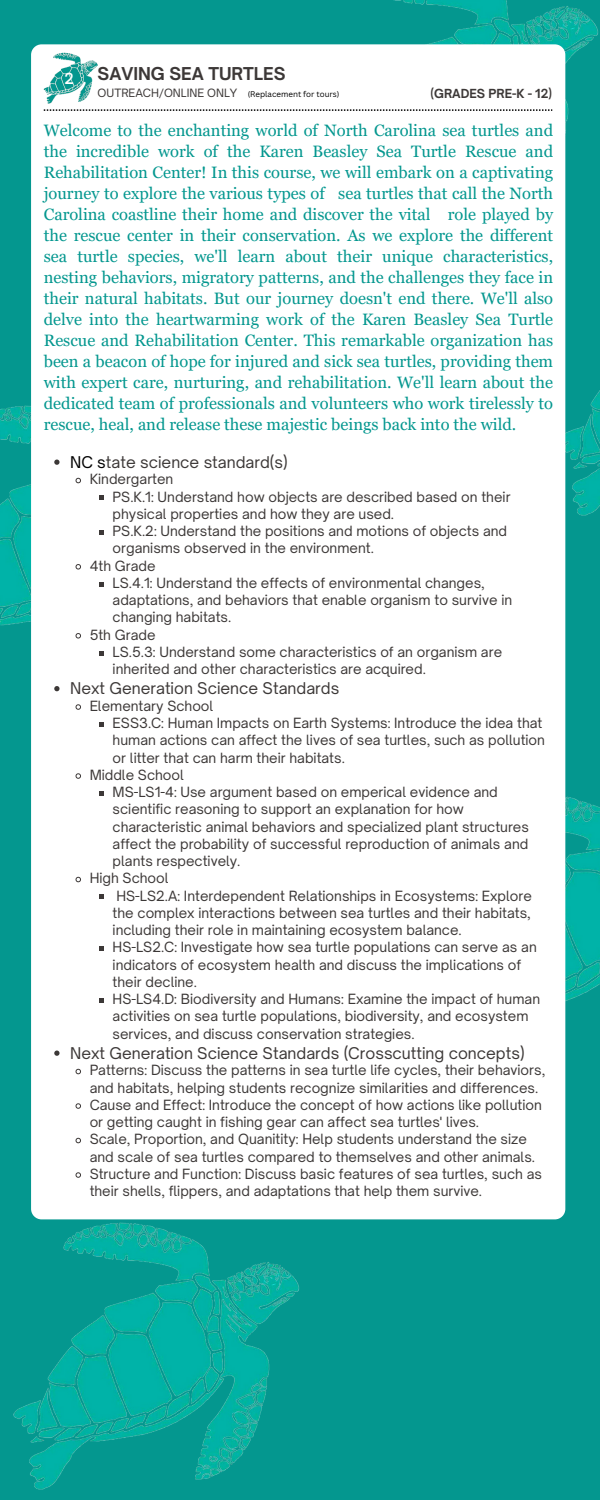
<style>
.page{position:relative;width:600px;height:1500px;background:#04978f}
.page>*{position:absolute;margin:0;border:0;box-sizing:border-box;transform-origin:0 0}
.t1{font:700 17px "Open Sauce One";color:#3c3837}
.t2{font:16.5px/21px "Georgia Pro";color:#04978f;text-align:justify}
.t3{font:15.5px "Open Sauce One";color:#3c3837}
.t4{font:600 14.7px "Open Sauce One";color:#fff}
.t5{font:13.5px/17.2px "Open Sauce One";color:#3c3837}
.t6{font:700 12px "Open Sauce One";color:#3c3837}
.t7{font:11px "Open Sauce One";color:#3c3837}
.t8{font:8px "Canva Sans";color:#000}
.s1{color:#000}
</style>
<div class="page">
<img style="left:565px;top:245px;width:35px;height:272px">
<img style="left:0;top:405px;width:31px;height:221px">
<img style="left:565px;top:789px;width:35px;height:271px">
<img style="left:393px;top:0;width:206px;height:235px">
<img style="left:13px;top:1219px;width:287px;height:271px">
<div style="left:31px;top:44px;width:534px;height:1175px;background:#fff;border-radius:10px"></div>
<svg style="left:54px;top:460px;width:6px;height:5px"></svg>
<svg style="left:75px;top:477px;width:6px;height:7px"></svg>
<svg style="left:99px;top:496px;width:5px;height:4px"></svg>
<svg style="left:99px;top:530px;width:5px;height:5px"></svg>
<svg style="left:75px;top:564px;width:6px;height:6px"></svg>
<svg style="left:99px;top:582px;width:5px;height:4px"></svg>
<svg style="left:75px;top:633px;width:6px;height:6px"></svg>
<svg style="left:99px;top:651px;width:5px;height:4px"></svg>
<svg style="left:54px;top:686px;width:6px;height:5px"></svg>
<svg style="left:75px;top:704px;width:6px;height:6px"></svg>
<svg style="left:99px;top:722px;width:5px;height:5px"></svg>
<svg style="left:75px;top:773px;width:6px;height:6px"></svg>
<svg style="left:99px;top:791px;width:5px;height:5px"></svg>
<svg style="left:75px;top:876px;width:6px;height:7px"></svg>
<svg style="left:99px;top:895px;width:5px;height:4px"></svg>
<svg style="left:99px;top:946px;width:5px;height:5px"></svg>
<svg style="left:99px;top:998px;width:5px;height:5px"></svg>
<svg style="left:54px;top:1051px;width:6px;height:5px"></svg>
<svg style="left:75px;top:1068px;width:6px;height:7px"></svg>
<svg style="left:75px;top:1103px;width:6px;height:6px"></svg>
<svg style="left:75px;top:1137px;width:6px;height:7px"></svg>
<svg style="left:75px;top:1172px;width:6px;height:6px"></svg>
<img style="left:44px;top:53px;width:54px;height:51px">
<svg style="left:44px;top:109px;width:508px;height:2px"></svg>
<p class="t4" style="left:64px;top:70px;width:11px">2</p>
<p class="t1" style="left:98px;top:63px;width:189px">SAVING SEA TURTLES</p>
<p class="t7" style="left:98px;top:86px;width:141px">OUTREACH/ONLINE ONLY</p>
<p class="t8" style="left:248px;top:88px;width:93px">(Replacement for tours)</p>
<p class="t6" style="left:431px;top:86px;width:123px">(GRADES PRE-K - 12)</p>
<p class="t2" style="left:44px;top:119px;width:511px">Welcome to the enchanting world of North Carolina sea turtles and the incredible work of the Karen Beasley Sea Turtle Rescue and Rehabilitation Center! In this course, we will embark on a captivating journey to explore the various types of sea turtles that call the North Carolina coastline their home and discover the vital role played by the rescue center in their conservation. As we explore the different sea turtle species, we'll learn about their unique characteristics, nesting behaviors, migratory patterns, and the challenges they face in their natural habitats. But our journey doesn't end there. We'll also delve into the heartwarming work of the Karen Beasley Sea Turtle Rescue and Rehabilitation Center. This remarkable organization has been a beacon of hope for injured and sick sea turtles, providing them with expert care, nurturing, and rehabilitation. We'll learn about the dedicated team of professionals and volunteers who work tirelessly to rescue, heal, and release these majestic beings back into the wild.</p>
<p class="t3" style="left:70px;top:452px;width:219px"><span class="s1">NC s</span>tate science standard(s)</p>
<p class="t5" style="left:90px;top:471px;width:85px">Kindergarten</p>
<p class="t5" style="left:113px;top:488px;width:399px">PS.K.1: Understand how objects are described based on their physical properties and how they are used.</p>
<p class="t5" style="left:113px;top:522px;width:396px">PS.K.2: Understand the positions and motions of objects and organisms observed in the environment.</p>
<p class="t5" style="left:90px;top:557px;width:67px">4th Grade</p>
<p class="t5" style="left:113px;top:574px;width:401px">LS.4.1: Understand the effects of environmental changes, adaptations, and behaviors that enable organism to survive in changing habitats.</p>
<p class="t5" style="left:90px;top:626px;width:67px">5th Grade</p>
<p class="t5" style="left:113px;top:643px;width:391px">LS.5.3: Understand some characteristics of an organism are inherited and other characteristics are acquired.</p>
<p class="t3" style="left:70px;top:679px;width:271px">Next Generation Science Standards</p>
<p class="t5" style="left:90px;top:697px;width:125px">Elementary School</p>
<p class="t5" style="left:113px;top:714px;width:434px">ESS3.C: Human Impacts on Earth Systems: Introduce the idea that human actions can affect the lives of sea turtles, such as pollution or litter that can harm their habitats.</p>
<p class="t5" style="left:90px;top:766px;width:96px">Middle School</p>
<p class="t5" style="left:113px;top:783px;width:418px">MS-LS1-4: Use argument based on emperical evidence and scientific reasoning to support an explanation for how characteristic animal behaviors and specialized plant structures affect the probability of successful reproduction of animals and plants respectively.</p>
<p class="t5" style="left:90px;top:870px;width:80px">High School</p>
<p class="t5" style="left:113px;top:887px;width:421px;text-align:justify">HS-LS2.A: Interdependent Relationships in Ecosystems: Explore the complex interactions between sea turtles and their habitats, including their role in maintaining ecosystem balance.</p>
<p class="t5" style="left:113px;top:939px;width:426px">HS-LS2.C: Investigate how sea turtle populations can serve as an indicators of ecosystem health and discuss the implications of their decline.</p>
<p class="t5" style="left:113px;top:990px;width:429px">HS-LS4.D: Biodiversity and Humans: Examine the impact of human activities on sea turtle populations, biodiversity, and ecosystem services, and discuss conservation strategies.</p>
<p class="t3" style="left:70px;top:1043px;width:456px">Next Generation Science Standards (Crosscutting concepts)</p>
<p class="t5" style="left:90px;top:1062px;width:457px">Patterns: Discuss the patterns in sea turtle life cycles, their behaviors, and habitats, helping students recognize similarities and differences.</p>
<p class="t5" style="left:90px;top:1096px;width:454px">Cause and Effect: Introduce the concept of how actions like pollution or getting caught in fishing gear can affect sea turtles' lives.</p>
<p class="t5" style="left:90px;top:1131px;width:447px">Scale, Proportion, and Quanitity: Help students understand the size and scale of sea turtles compared to themselves and other animals.</p>
<p class="t5" style="left:90px;top:1165px;width:454px">Structure and Function: Discuss basic features of sea turtles, such as their shells, flippers, and adaptations that help them survive.</p>
</div>
